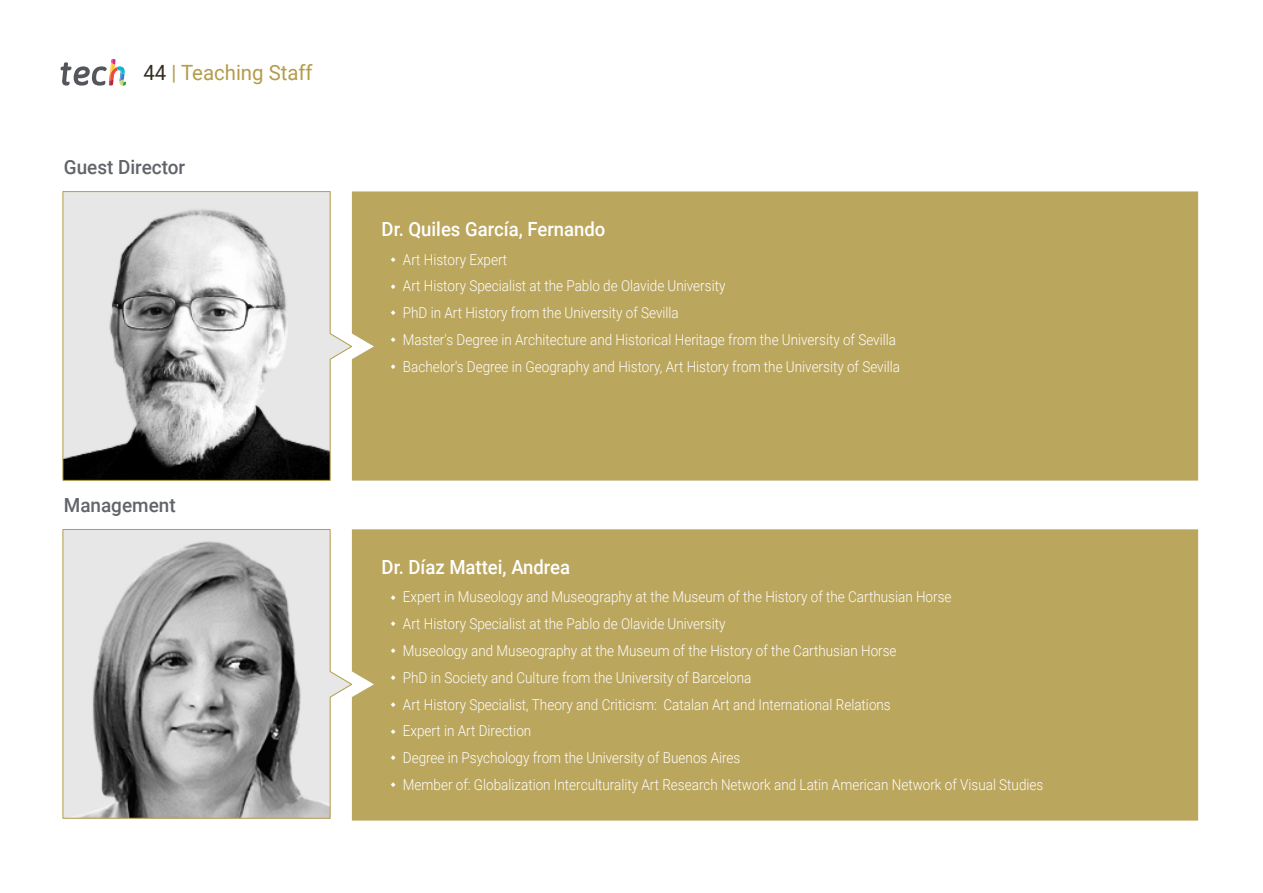
<style>
.page{position:relative;width:1263px;height:893px;background:#fff}
.page>*{position:absolute;margin:0;border:0;box-sizing:border-box;transform-origin:0 0}
.t1{font:21px "Roboto";color:#b49c4b}
.t2{font:500 19.5px "Roboto";color:#fff;scale:.95 1}
.t3{font:500 19.5px "Roboto";color:#61646a}
.t4{font:300 15px/26.7px "Roboto";color:#fff;scale:.9 1}
.s1{color:#312e20}
</style>
<div class="page">
<div style="left:352px;top:191px;width:846px;height:290px;background:#bba65d"></div>
<div style="left:352px;top:529px;width:846px;height:292px;background:#bba65d"></div>
<svg style="left:63px;top:191px;width:289px;height:290px"></svg>
<svg style="left:63px;top:529px;width:289px;height:290px;background:#b3b2b1"></svg>
<svg style="left:61px;top:59px;width:65px;height:27px"></svg>
<svg style="left:391px;top:257px;width:4px;height:5px"></svg>
<svg style="left:391px;top:284px;width:4px;height:5px"></svg>
<svg style="left:391px;top:310px;width:4px;height:5px"></svg>
<svg style="left:391px;top:337px;width:4px;height:5px"></svg>
<svg style="left:391px;top:364px;width:4px;height:5px"></svg>
<svg style="left:391px;top:595px;width:4px;height:5px"></svg>
<svg style="left:391px;top:622px;width:4px;height:5px"></svg>
<svg style="left:391px;top:648px;width:4px;height:5px"></svg>
<svg style="left:391px;top:675px;width:4px;height:5px"></svg>
<svg style="left:391px;top:702px;width:4px;height:5px"></svg>
<svg style="left:391px;top:729px;width:4px;height:5px"></svg>
<svg style="left:391px;top:755px;width:4px;height:5px"></svg>
<svg style="left:391px;top:782px;width:4px;height:5px"></svg>
<h1 class="t1" style="left:144px;top:57px;width:171px"><span class="s1">44</span> | Teaching Staff</h1>
<h2 class="t3" style="left:64px;top:154px;width:123px">Guest Director</h2>
<h2 class="t3" style="left:64px;top:492px;width:113px">Management</h2>
<h2 class="t2" style="left:382px;top:215px;width:237px">Dr. Quiles García, Fernando</h2>
<p class="t4" style="left:403px;top:245px;width:554px">Art History Expert<br>Art History Specialist at the Pablo de Olavide University<br>PhD in Art History from the University of Sevilla<br>Master's Degree in Architecture and Historical Heritage from the University of Sevilla Bachelor's Degree in Geography and History, Art History from the University of Sevilla</p>
<h2 class="t2" style="left:382px;top:553px;width:200px">Dr. Díaz Mattei, Andrea</h2>
<p class="t4" style="left:403px;top:583px;width:713px">Expert in Museology and Museography at the Museum of the History of the Carthusian Horse<br>Art History Specialist at the Pablo de Olavide University<br>Museology and Museography at the Museum of the History of the Carthusian Horse<br>PhD in Society and Culture from the University of Barcelona<br>Art History Specialist, Theory and Criticism: Catalan Art and International Relations<br>Expert in Art Direction<br>Degree in Psychology from the University of Buenos Aires<br>Member of: Globalization Interculturality Art Research Network and Latin American Network of Visual Studies</p>
</div>
